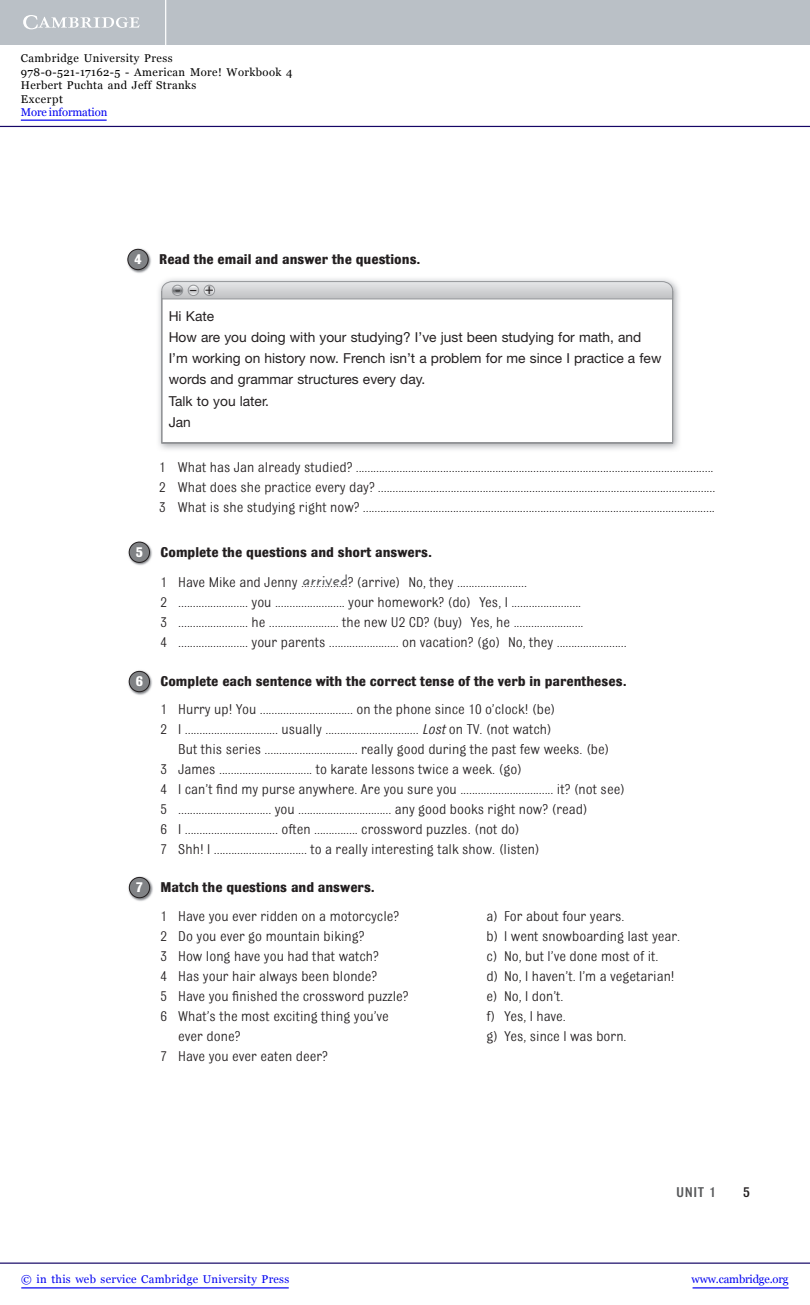
<style>
.page{position:relative;width:810px;height:1305px;background:#fff}
.page>*{position:absolute;margin:0;border:0;box-sizing:border-box;transform-origin:0 0}
.t1{font:15px/20px "Bulldog";color:#231f20}
.t2{font:700 15px "Bulldog";color:#231f20}
.t3{font:15px "Zemke Hand ITC";color:#57585a}
.t4{font:500 15px "Bulldog";color:#57585a}
.t5{font:500 15px "Bulldog";color:#231f20}
.t6{font:13.75px/21.2px "Helvetica Neue";color:#231f20}
.t7{font:12.5px "Helvetica Neue";color:#231f20}
.t8{font:11.25px/13.5px "Georgia";letter-spacing:.035em;color:#000}
.t9{font:11.25px "Georgia";letter-spacing:.025em;color:#0000f1}
.t10{font:11.25px "Georgia";letter-spacing:-.015em;color:#0000f1}
.t11{font:11.25px "Georgia";letter-spacing:-.01em;color:#0000f1}
.s1{color:#fff}
.s2{font-size:15px}
.s3{font-weight:700;color:#fff}
.s4{font-weight:700}
.s5{font-style:italic}
</style>
<div class="page">
<img style="left:128px;top:876px;width:25px;height:25px">
<div style="left:129px;top:877px;width:21px;height:21px;background:#808285;border-radius:50%"></div>
<div style="left:129px;top:877px;width:21px;height:21px;border:1px solid #231f20;border-radius:50%"></div>
<img style="left:128px;top:670px;width:24px;height:25px">
<div style="left:129px;top:671px;width:21px;height:21px;background:#808285;border-radius:50%"></div>
<div style="left:129px;top:671px;width:21px;height:21px;border:1px solid #231f20;border-radius:50%"></div>
<img style="left:128px;top:541px;width:24px;height:25px">
<div style="left:129px;top:542px;width:21px;height:20px;background:#808285;border-radius:50%"></div>
<div style="left:129px;top:542px;width:21px;height:21px;border:1px solid #231f20;border-radius:50%"></div>
<img style="left:127px;top:248px;width:24px;height:25px">
<div style="left:128px;top:249px;width:20px;height:21px;background:#808285;border-radius:50%"></div>
<div style="left:127px;top:249px;width:22px;height:21px;border:1px solid #231f20;border-radius:50%"></div>
<img style="left:158px;top:278px;width:521px;height:172px">
<svg style="left:161px;top:300px;width:512px;height:143px"></svg>
<svg style="left:161px;top:281px;width:512px;height:19px;background:#cccdcf"></svg>
<div style="left:204px;top:285px;width:11px;height:11px;border:1px solid #939598;border-radius:50%"></div>
<hr style="left:0;top:1263px;width:810px;height:1px;background:#150666">
<hr style="left:693px;top:1287px;width:96px;height:1px;background:#0000f1">
<div style="left:0;top:0;width:810px;height:45px;background:#bac0c6"></div>
<svg style="left:23px;top:15px;width:117px;height:14px"></svg>
<hr style="left:165px;top:0;width:1px;height:45px;background:#fff">
<hr style="left:0;top:126px;width:810px;height:1px;background:#150666">
<hr style="left:21px;top:1287px;width:268px;height:1px;background:#0000f1">
<hr style="left:21px;top:120px;width:86px;height:1px;background:#0000f1">
<p class="t8" style="left:21px;top:51px;width:273px">Cambridge University Press<br>978-0-521-17162-5 - American More! Workbook 4<br>Herbert Puchta and Jeff Stranks<br>Excerpt</p>
<p class="t11" style="left:21px;top:106px;width:88px">More information</p>
<p class="t2" style="left:134px;top:254px;width:288px"><span class="s1">4</span> Read the email and answer the questions.</p>
<p class="t7" style="left:190px;top:285px;width:25px">– <span class="s2">+</span></p>
<p class="t6" style="left:169px;top:306px;width:494px">Hi Kate<br>How are you doing with your studying? I’ve just been studying for math, and I’m working on history now. French isn’t a problem for me since I practice a few words and grammar structures every day.<br>Talk to you later.<br>Jan</p>
<p class="t1" style="left:159px;top:458px;width:558px">1 What has Jan already studied? ...........................................................................................................................<br>2 What does she practice every day? ....................................................................................................................<br>3 What is she studying right now? .........................................................................................................................</p>
<p class="t1" style="left:161px;top:538px;width:368px;line-height:30.2px;text-indent:-25px"><span class="s3">5</span> <span class="s4">Complete the questions and short answers.<br></span>1 Have Mike and Jenny ................? (arrive) No, they ........................</p>
<p class="t1" style="left:161px;top:593px;width:468px">2 ........................ you ........................ your homework? (do) Yes, I ........................<br>3 ........................ he ........................ the new U2 CD? (buy) Yes, he ........................<br>4 ........................ your parents ........................ on vacation? (go) No, they ........................</p>
<p class="t1" style="left:161px;top:668px;width:468px;line-height:28.1px;text-indent:-25px"><span class="s3">6</span> <span class="s4">Complete each sentence with the correct tense of the verb in parentheses.<br></span>1 Hurry up! You ................................ on the phone since 10 o’clock! (be)</p>
<p class="t1" style="left:161px;top:720px;width:393px">2 I ................................ usually ................................ <span class="s5">Lost</span> on TV. (not watch)</p>
<p class="t1" style="left:178px;top:740px;width:433px">But this series ................................ really good during the past few weeks. (be)</p>
<p class="t1" style="left:161px;top:760px;width:363px">3 James ................................ to karate lessons twice a week. (go)</p>
<p class="t1" style="left:161px;top:780px;width:466px">4 I can’t find my purse anywhere. Are you sure you ................................ it? (not see)</p>
<p class="t1" style="left:161px;top:800px;width:429px">5 ................................ you ................................ any good books right now? (read)</p>
<p class="t1" style="left:161px;top:820px;width:361px">6 I ................................ often ............... crossword puzzles. (not do)</p>
<p class="t1" style="left:161px;top:840px;width:381px">7 Shh! I ................................ to a really interesting talk show. (listen)</p>
<p class="t1" style="left:161px;top:875px;width:240px;line-height:28.1px;text-indent:-25px"><span class="s3">7</span> <span class="s4">Match the questions and answers.<br></span>1 Have you ever ridden on a motorcycle?</p>
<p class="t3" style="left:303px;top:571px;width:47px">arrived</p>
<p class="t1" style="left:487px;top:907px;width:139px">a) For about four years.</p>
<p class="t1" style="left:161px;top:927px;width:205px">2 Do you ever go mountain biking?</p>
<p class="t1" style="left:487px;top:927px;width:195px">b) I went snowboarding last year.</p>
<p class="t1" style="left:161px;top:947px;width:220px">3 How long have you had that watch?</p>
<p class="t1" style="left:487px;top:947px;width:173px">c) No, but I’ve done most of it.</p>
<p class="t1" style="left:161px;top:967px;width:218px">4 Has your hair always been blonde?</p>
<p class="t1" style="left:487px;top:967px;width:190px">d) No, I haven’t. I’m a vegetarian!</p>
<p class="t1" style="left:161px;top:987px;width:249px">5 Have you finished the crossword puzzle?</p>
<p class="t1" style="left:487px;top:987px;width:78px">e) No, I don’t.</p>
<p class="t1" style="left:161px;top:1007px;width:230px">6 What’s the most exciting thing you’ve</p>
<p class="t1" style="left:487px;top:1007px;width:81px">f) Yes, I have.</p>
<p class="t1" style="left:178px;top:1027px;width:63px">ever done?</p>
<p class="t1" style="left:487px;top:1027px;width:141px">g) Yes, since I was born.</p>
<p class="t1" style="left:161px;top:1047px;width:169px">7 Have you ever eaten deer?</p>
<p class="t4" style="left:676px;top:1187px;width:41px">UNIT 1</p>
<p class="t5" style="left:743px;top:1187px;width:8px">5</p>
<p class="t9" style="left:21px;top:1272px;width:269px">© in this web service Cambridge University Press</p>
<p class="t10" style="left:692px;top:1272px;width:99px">www.cambridge.org</p>
</div>
